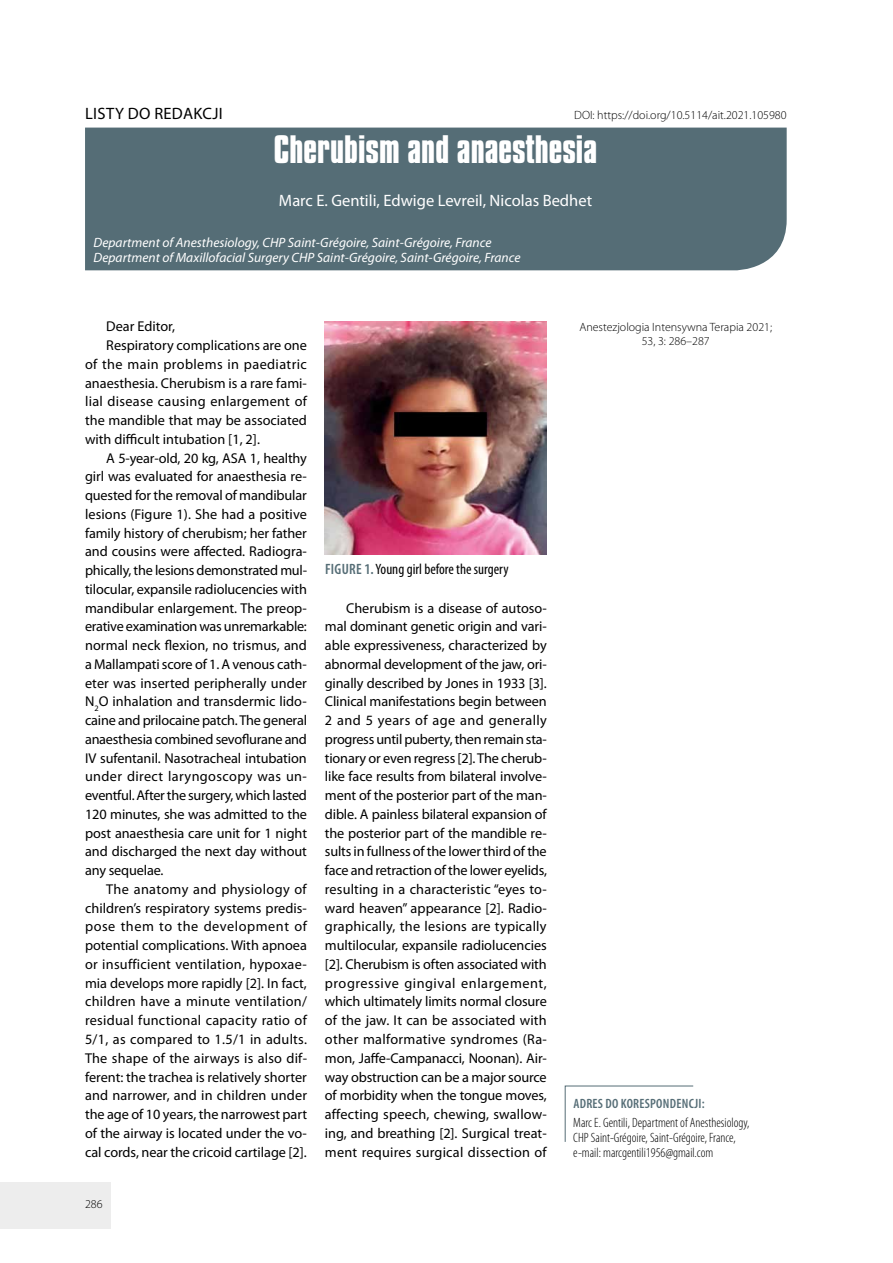
<style>
.page{position:relative;width:893px;height:1263px;background:#fff}
.page>*{position:absolute;margin:0;border:0;box-sizing:border-box;transform-origin:0 0}
.t1{font:700 33px "Compacta PL";color:#fff}
.t2{font:16.5px "Myriad Pro";color:#fff}
.t3{font:16.5px "Myriad Pro";letter-spacing:.02em;color:#000}
.t4{font:condensed 15px "Myriad Pro";color:#000}
.t5{font:14.25px/18.8px "Myriad Pro";color:#000;text-align:justify}
.t6{font:14.25px "Myriad Pro";letter-spacing:.02em;color:#000}
.t7{font:14.25px "Myriad Pro";letter-spacing:.025em;color:#000}
.t8{font:14.25px "Myriad Pro";letter-spacing:-.02em;color:#000}
.t9{font:14.25px "Myriad Pro";letter-spacing:.04em;color:#000}
.t10{font:italic 13.5px/15px "Myriad Pro";color:#fff}
.t11{font:300 condensed 13.5px/15px "Myriad Pro";color:#000}
.t12{font:600 condensed 13.5px "Myriad Pro";letter-spacing:.02em;color:#556d76}
.t13{font:300 12px/13.5px "Myriad Pro";color:#000;text-align:center}
.s1{font-weight:600;color:#556d76}
</style>
<div class="page">
<div style="left:0;top:1182px;width:111px;height:47px;background:#ededed"></div>
<div style="left:85px;top:128px;width:702px;height:142px;background:#556d76"></div>
<svg style="left:564px;top:1085px;width:130px;height:57px"></svg>
<img style="left:325px;top:322px;width:222px;height:232px">
<p class="t3" style="left:85px;top:103px;width:139px">LISTY DO REDAKCJI</p>
<p class="t13" style="left:574px;top:108px;width:214px">DOI: https://doi.org/10.5114/ait.2021.105980</p>
<h1 class="t1" style="left:274px;top:128px;width:325px">Cherubism and anaesthesia</h1>
<p class="t2" style="left:279px;top:191px;width:315px">Marc E. Gentili, Edwige Levreil, Nicolas Bedhet</p>
<p class="t10" style="left:94px;top:235px;width:428px">Department of Anesthesiology, CHP Saint-Grégoire, Saint-Grégoire, France<br>Department of Maxillofacial Surgery CHP Saint-Grégoire, Saint-Grégoire, France</p>
<p class="t5" style="left:106px;top:317px;width:70px">Dear Editor,</p>
<p class="t5" style="left:106px;top:336px;width:202px">Respiratory complications are one</p>
<p class="t7" style="left:85px;top:355px;width:223px">of the main problems in paediatric</p>
<p class="t5" style="left:85px;top:373px;width:223px">anaesthesia. Cherubism is a rare fami-</p>
<p class="t6" style="left:85px;top:393px;width:223px">lial disease causing enlargement of</p>
<p class="t5" style="left:85px;top:411px;width:223px">the mandible that may be associated</p>
<p class="t5" style="left:85px;top:429px;width:176px">with difficult intubation [1, 2].</p>
<p class="t5" style="left:106px;top:448px;width:202px">A 5-year-old, 20 kg, ASA 1, healthy</p>
<p class="t5" style="left:85px;top:467px;width:223px">girl was evaluated for anaesthesia re-</p>
<p class="t5" style="left:85px;top:486px;width:223px">quested for the removal of mandibular</p>
<p class="t5" style="left:85px;top:504px;width:223px">lesions (Figure 1). She had a positive</p>
<p class="t5" style="left:85px;top:523px;width:223px">family history of cherubism; her father</p>
<p class="t5" style="left:85px;top:542px;width:223px">and cousins were affected. Radiogra-</p>
<p class="t5" style="left:85px;top:561px;width:224px">phically, the lesions demonstrated mul-</p>
<p class="t5" style="left:85px;top:579px;width:223px">tilocular, expansile radiolucencies with</p>
<p class="t5" style="left:85px;top:598px;width:223px">mandibular enlargement. The preop-</p>
<p class="t8" style="left:85px;top:618px;width:223px">erative examination was unremarkable:</p>
<p class="t5" style="left:85px;top:636px;width:223px">normal neck flexion, no trismus, and</p>
<p class="t5" style="left:85px;top:654px;width:223px">a Mallampati score of 1. A venous cath-</p>
<p class="t5" style="left:85px;top:673px;width:223px">eter was inserted peripherally under</p>
<p class="t5" style="left:85px;top:692px;width:223px">N<sub>2</sub>O inhalation and transdermic lido-</p>
<p class="t5" style="left:85px;top:711px;width:224px">caine and prilocaine patch. The general</p>
<p class="t5" style="left:85px;top:729px;width:223px">anaesthesia combined sevoflurane and</p>
<p class="t5" style="left:85px;top:748px;width:223px">IV sufentanil. Nasotracheal intubation</p>
<p class="t7" style="left:85px;top:768px;width:223px">under direct laryngoscopy was un-</p>
<p class="t8" style="left:85px;top:786px;width:223px">eventful. After the surgery, which lasted</p>
<p class="t5" style="left:85px;top:804px;width:223px">120 minutes, she was admitted to the</p>
<p class="t5" style="left:85px;top:823px;width:224px">post anaesthesia care unit for 1 night</p>
<p class="t5" style="left:85px;top:842px;width:223px">and discharged the next day without</p>
<p class="t5" style="left:85px;top:861px;width:80px">any sequelae.</p>
<p class="t7" style="left:106px;top:880px;width:202px">The anatomy and physiology of</p>
<p class="t5" style="left:85px;top:898px;width:223px">children’s respiratory systems predis-</p>
<p class="t9" style="left:85px;top:918px;width:223px">pose them to the development of</p>
<p class="t5" style="left:85px;top:936px;width:223px">potential complications. With apnoea</p>
<p class="t6" style="left:85px;top:955px;width:223px">or insufficient ventilation, hypoxae-</p>
<p class="t5" style="left:85px;top:973px;width:223px">mia develops more rapidly [2]. In fact,</p>
<p class="t6" style="left:85px;top:993px;width:223px">children have a minute ventilation/</p>
<p class="t6" style="left:85px;top:1012px;width:223px">residual functional capacity ratio of</p>
<p class="t6" style="left:85px;top:1030px;width:223px">5/1, as compared to 1.5/1 in adults.</p>
<p class="t5" style="left:85px;top:1048px;width:223px">The shape of the airways is also dif-</p>
<p class="t5" style="left:85px;top:1067px;width:223px">ferent: the trachea is relatively shorter</p>
<p class="t5" style="left:85px;top:1086px;width:223px">and narrower, and in children under</p>
<p class="t5" style="left:85px;top:1104px;width:223px">the age of 10 years, the narrowest part</p>
<p class="t5" style="left:85px;top:1123px;width:223px">of the airway is located under the vo-</p>
<p class="t5" style="left:85px;top:1142px;width:223px">cal cords, near the cricoid cartilage [2].</p>
<p class="t13" style="left:85px;top:1197px;width:19px">286</p>
<p class="t4" style="left:325px;top:560px;width:185px"><span class="s1">FIGURE 1.</span> Young girl before the surgery</p>
<p class="t5" style="left:325px;top:598px;width:224px;text-indent:21px">Cherubism is a disease of autoso&shy;mal dominant genetic origin and vari&shy;able expressiveness, characterized by abnormal development of the jaw, ori&shy;ginally described by Jones in 1933 [3].<br>Clinical manifestations begin between 2 and 5 years of age and generally progress until puberty, then remain sta&shy;tionary or even regress [2]. The cherub&shy;like face results from bilateral involve&shy;ment of the posterior part of the man&shy;dible. A painless bilateral expansion of the posterior part of the mandible re&shy;sults in fullness of the lower third of the face and retraction of the lower eyelids, resulting in a characteristic “eyes to&shy;ward heaven” appearance [2]. Radio&shy;graphically, the lesions are typically multilocular, expansile radiolucencies [2]. Cherubism is often associated with progressive gingival enlargement, which ultimately limits normal closure of the jaw. It can be associated with other malformative syndromes (Ra&shy;mon, Jaffe-Campanacci, Noonan). Air&shy;way obstruction can be a major source of morbidity when the tongue moves, affecting speech, chewing, swallow&shy;ing, and breathing [2]. Surgical treat&shy;ment requires surgical dissection of</p>
<p class="t13" style="left:579px;top:320px;width:194px">Anestezjologia Intensywna Terapia 2021;<br>53, 3: 286–287</p>
<p class="t12" style="left:573px;top:1095px;width:133px">ADRES DO KORESPONDENCJI:</p>
<p class="t11" style="left:573px;top:1115px;width:178px">Marc E. Gentili, Department of Anesthesiology,<br>CHP Saint-Grégoire, Saint-Grégoire, France, e-mail: marcgentili1956@gmail.com</p>
</div>
